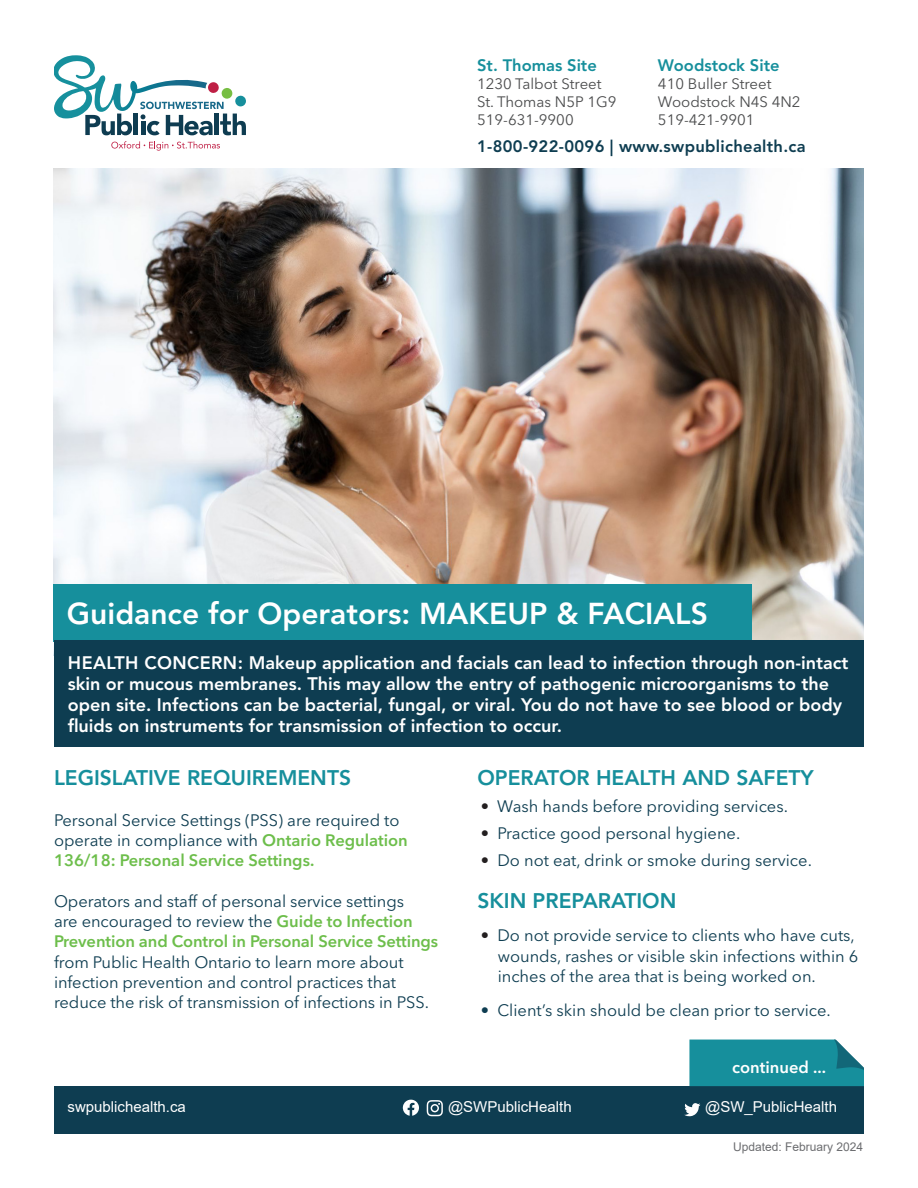
<style>
.page{position:relative;width:918px;height:1188px;background:#fff}
.page>*{position:absolute;margin:0;border:0;box-sizing:border-box;transform-origin:0 0}
.t1{font:800 30px "Avenir LT Std";color:#fff}
.t2{font:800 21px "Avenir LT Std";color:#168f9c}
.t3{font:800 18px/21px "Avenir LT Std";color:#fff}
.t4{font:16.5px/20.2px "Avenir Next LT Pro";color:#0e3d51}
.t5{font:800 16.5px "Avenir LT Std";letter-spacing:.02em;color:#0e3d51}
.t6{font:800 16.5px "Avenir LT Std";color:#168f9c}
.t7{font:600 16.5px "Avenir Next LT Pro";color:#fff}
.t8{font:15px "Avenir Next LT Pro";color:#4b4c4d}
.t9{font:15px "Arial";color:#fff}
.t10{font:12px "Arial";color:#6c6d70}
.s1{font-weight:600;color:#6dbe4b}
.s2{color:#231f20}
</style>
<div class="page">
<img style="left:53px;top:168px;width:811px;height:487px">
<div style="left:54px;top:1086px;width:810px;height:47px;background:#0e3d51"></div>
<svg style="left:689px;top:1040px;width:175px;height:46px;background:#21929f"></svg>
<svg style="left:111px;top:141px;width:109px;height:10px"></svg>
<svg style="left:54px;top:55px;width:191px;height:80px"></svg>
<svg style="left:403px;top:1099px;width:16px;height:17px"></svg>
<svg style="left:684px;top:1103px;width:16px;height:13px"></svg>
<svg style="left:427px;top:1100px;width:16px;height:16px"></svg>
<div style="left:53px;top:584px;width:699px;height:58px;background:#168f9c"></div>
<div style="left:54px;top:640px;width:810px;height:107px;background:#0e3d51"></div>
<p class="t6" style="left:477px;top:55px;width:121px">St. Thomas Site</p>
<p class="t8" style="left:477px;top:75px;width:126px">1230 Talbot Street</p>
<p class="t8" style="left:477px;top:93px;width:141px">St. Thomas N5P 1G9</p>
<p class="t8" style="left:477px;top:111px;width:98px">519-631-9900</p>
<p class="t5" style="left:477px;top:136px;width:330px">1-800-922-0096 | www.swpublichealth.ca</p>
<p class="t6" style="left:658px;top:55px;width:123px">Woodstock Site</p>
<p class="t8" style="left:658px;top:75px;width:115px">410 Buller Street</p>
<p class="t8" style="left:658px;top:93px;width:144px">Woodstock N4S 4N2</p>
<p class="t8" style="left:658px;top:111px;width:98px">519-421-9901</p>
<p class="t1" style="left:67px;top:596px;width:643px">Guidance for Operators: MAKEUP &amp; FACIALS</p>
<p class="t3" style="left:68px;top:652px;width:782px">HEALTH CONCERN: Makeup application and facials can lead to infection through non-intact skin or mucous membranes. This may allow the entry of pathogenic microorganisms to the open site. Infections can be bacterial, fungal, or viral. You do not have to see blood or body fluids on instruments for transmission of infection to occur.</p>
<p class="t2" style="left:54px;top:766px;width:299px">LEGISLATIVE REQUIREMENTS</p>
<p class="t4" style="left:54px;top:810px;width:355px">Personal Service Settings (PSS) are required to operate in compliance with <span class="s1">Ontario Regulation<br>136/18: Personal Service Settings.</span></p>
<p class="t4" style="left:54px;top:891px;width:386px">Operators and staff of personal service settings<br>are encouraged to review the <span class="s1">Guide to Infection Prevention and Control in Personal Service Settings </span>from Public Health Ontario to learn more about infection prevention and control practices that reduce the risk of transmission of infections in PSS.</p>
<p class="t2" style="left:477px;top:766px;width:338px">OPERATOR HEALTH AND SAFETY</p>
<p class="t4" style="left:481px;top:796px;width:309px"><span class="s2">•</span> Wash hands before providing services.</p>
<p class="t4" style="left:481px;top:823px;width:261px"><span class="s2">•</span> Practice good personal hygiene.</p>
<p class="t4" style="left:481px;top:850px;width:333px"><span class="s2">•</span> Do not eat, drink or smoke during service.</p>
<p class="t2" style="left:477px;top:888px;width:201px">SKIN PREPARATION</p>
<p class="t4" style="left:498px;top:925px;width:362px;text-indent:-17px"><span class="s2">•</span> Do not provide service to clients who have cuts, wounds, rashes or visible skin infections within 6 inches of the area that is being worked on.</p>
<p class="t4" style="left:481px;top:1000px;width:351px">• Client’s skin should be clean prior to service.</p>
<p class="t7" style="left:732px;top:1057px;width:95px">continued ...</p>
<p class="t9" style="left:68px;top:1097px;width:120px">swpublichealth.ca</p>
<p class="t9" style="left:448px;top:1097px;width:125px">@SWPublicHealth</p>
<p class="t9" style="left:705px;top:1097px;width:133px">@SW_PublicHealth</p>
<p class="t10" style="left:733px;top:1139px;width:132px">Updated: February 2024</p>
</div>
